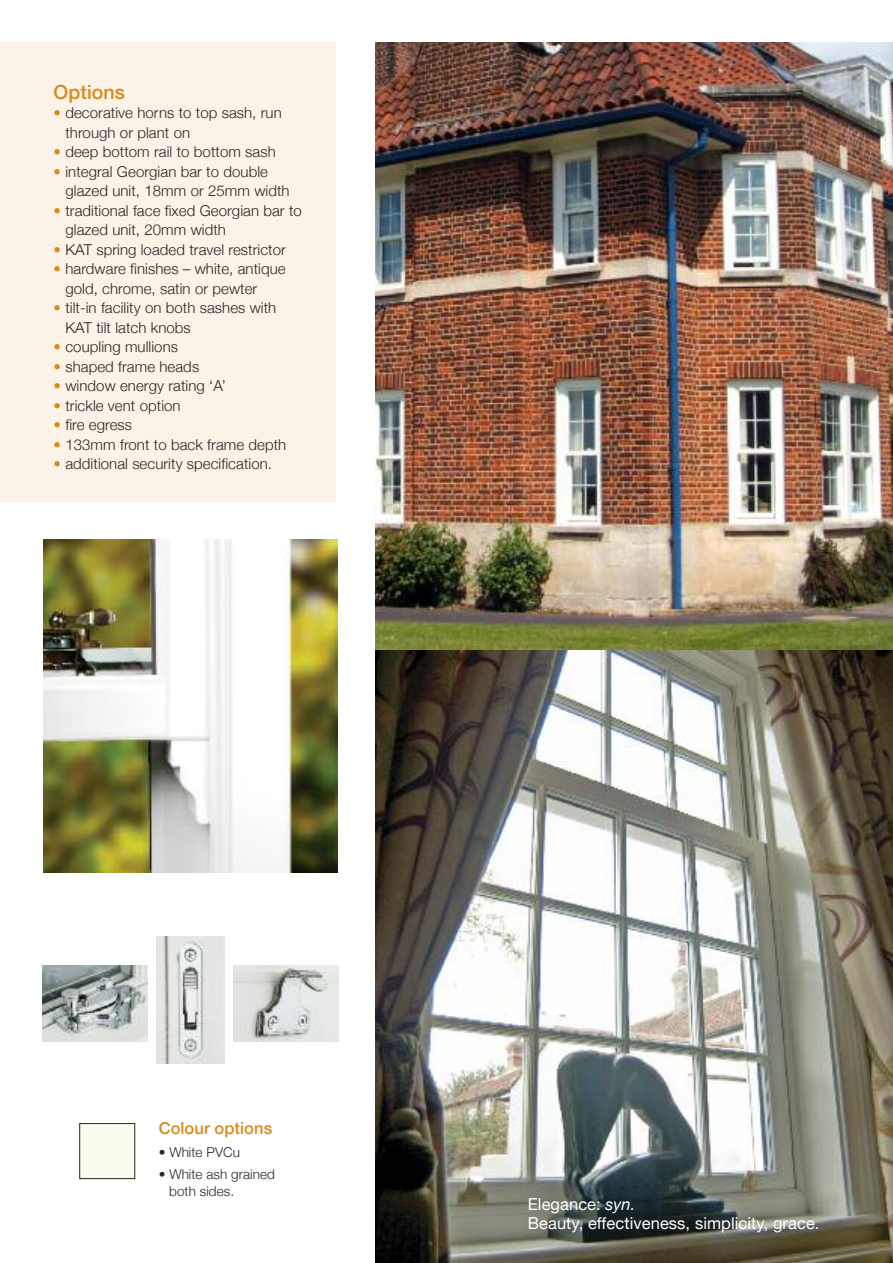
<style>
.page{position:relative;width:893px;height:1263px;background:#fff}
.page>*{position:absolute;margin:0;border:0;box-sizing:border-box;transform-origin:0 0}
.t1{font:500 19.5px "Helvetica Neue";letter-spacing:.005em;color:#da891a}
.t2{font:16.5px/19.5px "Helvetica Neue";letter-spacing:.005em;color:#fff}
.t3{font:500 16.5px "Helvetica Neue";letter-spacing:.005em;color:#da891a}
.t4{font:300 15px/19.5px "Helvetica Neue";letter-spacing:.005em;color:#272526}
.t5{font:300 13.5px/16.5px "Helvetica Neue";letter-spacing:.005em;color:#272526}
.s1{color:#da891a}
.s2{font-style:italic}
</style>
<div class="page">
<div style="left:0;top:43px;width:336px;height:459px;background:#fbf3e8"></div>
<hr style="left:0;top:43px;width:1px;height:459px;background:#e9e9e9">
<img style="left:376px;top:43px;width:517px;height:608px">
<div style="left:80px;top:1123px;width:55px;height:56px;border:1px solid #272526"></div>
<img style="left:376px;top:651px;width:517px;height:612px">
<img style="left:43px;top:965px;width:104px;height:76px">
<img style="left:233px;top:965px;width:105px;height:76px">
<img style="left:157px;top:937px;width:67px;height:127px">
<img style="left:43px;top:540px;width:295px;height:333px">
<h1 class="t1" style="left:54px;top:80px;width:73px">Options</h1>
<p class="t4" style="left:65px;top:103px;width:218px;text-indent:-12px"><span class="s1">•</span> decorative horns to top sash, run through or plant on</p>
<p class="t4" style="left:54px;top:142px;width:224px"><span class="s1">•</span> deep bottom rail to bottom sash</p>
<p class="t4" style="left:65px;top:161px;width:226px;text-indent:-12px"><span class="s1">•</span> integral Georgian bar to double glazed unit, 18mm or 25mm width</p>
<p class="t4" style="left:65px;top:200px;width:238px;text-indent:-12px"><span class="s1">•</span> traditional face fixed Georgian bar to glazed unit, 20mm width</p>
<p class="t4" style="left:54px;top:239px;width:234px"><span class="s1">•</span> KAT spring loaded travel restrictor</p>
<p class="t4" style="left:65px;top:259px;width:222px;text-indent:-12px"><span class="s1">•</span> hardware finishes – white, antique gold, chrome, satin or pewter</p>
<p class="t4" style="left:65px;top:298px;width:212px;text-indent:-12px"><span class="s1">•</span> tilt-in facility on both sashes with<br>KAT tilt latch knobs</p>
<p class="t4" style="left:54px;top:337px;width:126px"><span class="s1">•</span> coupling mullions</p>
<p class="t4" style="left:54px;top:356px;width:147px"><span class="s1">•</span> shaped frame heads</p>
<p class="t4" style="left:54px;top:376px;width:174px"><span class="s1">•</span> window energy rating ‘A’</p>
<p class="t4" style="left:54px;top:395px;width:129px"><span class="s1">•</span> trickle vent option</p>
<p class="t4" style="left:54px;top:415px;width:80px"><span class="s1">•</span> fire egress</p>
<p class="t4" style="left:54px;top:434px;width:234px"><span class="s1">•</span> 133mm front to back frame depth</p>
<p class="t4" style="left:54px;top:454px;width:220px"><span class="s1">•</span> additional security specification.</p>
<p class="t3" style="left:159px;top:1118px;width:115px">Colour options</p>
<p class="t5" style="left:159px;top:1143px;width:83px">• White PVCu</p>
<p class="t5" style="left:169px;top:1166px;width:107px;text-indent:-11px">• White ash grained both sides.</p>
<p class="t2" style="left:528px;top:1194px;width:293px">Elegance: <span class="s2">syn.<br></span>Beauty, effectiveness, simplicity, grace.</p>
</div>
